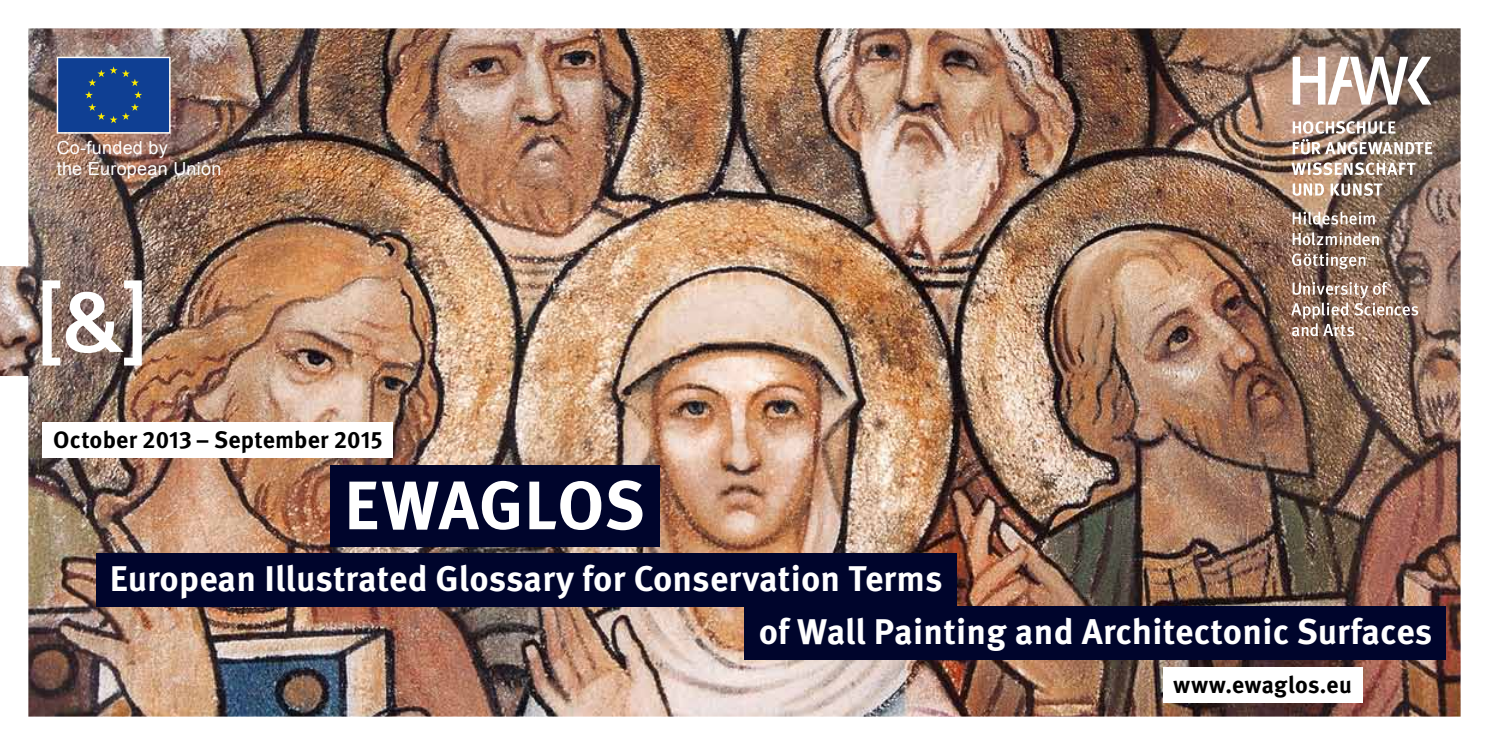
<style>
.page{position:relative;width:1489px;height:745px;background:#fff}
.page>*{position:absolute;margin:0;border:0;box-sizing:border-box;transform-origin:0 0}
.t1{font:700 68.5px "Meta Pro";color:#fff}
.t2{font:700 35.5px/53.2px "Meta Pro";letter-spacing:.005em;color:#fff}
.t3{font:700 23.75px "Meta Pro";letter-spacing:.005em;color:#000}
.t4{font:23.75px "Meta Bold LF";letter-spacing:.02em;color:#000}
.t5{font:18px/21.5px "Arial";letter-spacing:.015em;color:#fff}
</style>
<div class="page">
<img style="left:0;top:28px;width:1461px;height:689px">
<svg style="left:57px;top:57px;width:113px;height:76px;background:#204c93"></svg>
<svg style="left:1291px;top:281px;width:127px;height:55px;background:#9d8274"></svg>
<svg style="left:1291px;top:253px;width:74px;height:16px"></svg>
<svg style="left:1292px;top:232px;width:86px;height:13px"></svg>
<svg style="left:1292px;top:211px;width:82px;height:13px"></svg>
<svg style="left:1292px;top:57px;width:139px;height:48px"></svg>
<svg style="left:1292px;top:183px;width:90px;height:13px"></svg>
<svg style="left:1291px;top:162px;width:124px;height:13px"></svg>
<svg style="left:1292px;top:121px;width:139px;height:33px"></svg>
<div style="left:43px;top:422px;width:350px;height:35px;background:#fff"></div>
<div style="left:96px;top:553px;width:860px;height:53px;background:#00052c"></div>
<div style="left:744px;top:606px;width:702px;height:53px;background:#00052c"></div>
<div style="left:330px;top:464px;width:329px;height:82px;background:#00052c"></div>
<div style="left:1162px;top:666px;width:200px;height:36px;background:#fff"></div>
<p class="t5" style="left:57px;top:137px;width:166px">Co-funded by<br>the European Union</p>
<p class="t3" style="left:53px;top:420px;width:331px">October 2013 – September 2015</p>
<h1 class="t1" style="left:344px;top:451px;width:255px">EwaGlos</h1>
<p class="t2" style="left:758px;top:549px;width:675px;text-indent:-648px">European Illustrated Glossary for Conservation Terms<br>of Wall Painting and Architectonic Surfaces</p>
<p class="t4" style="left:1173px;top:669px;width:180px">www.ewaglos.eu</p>
</div>
